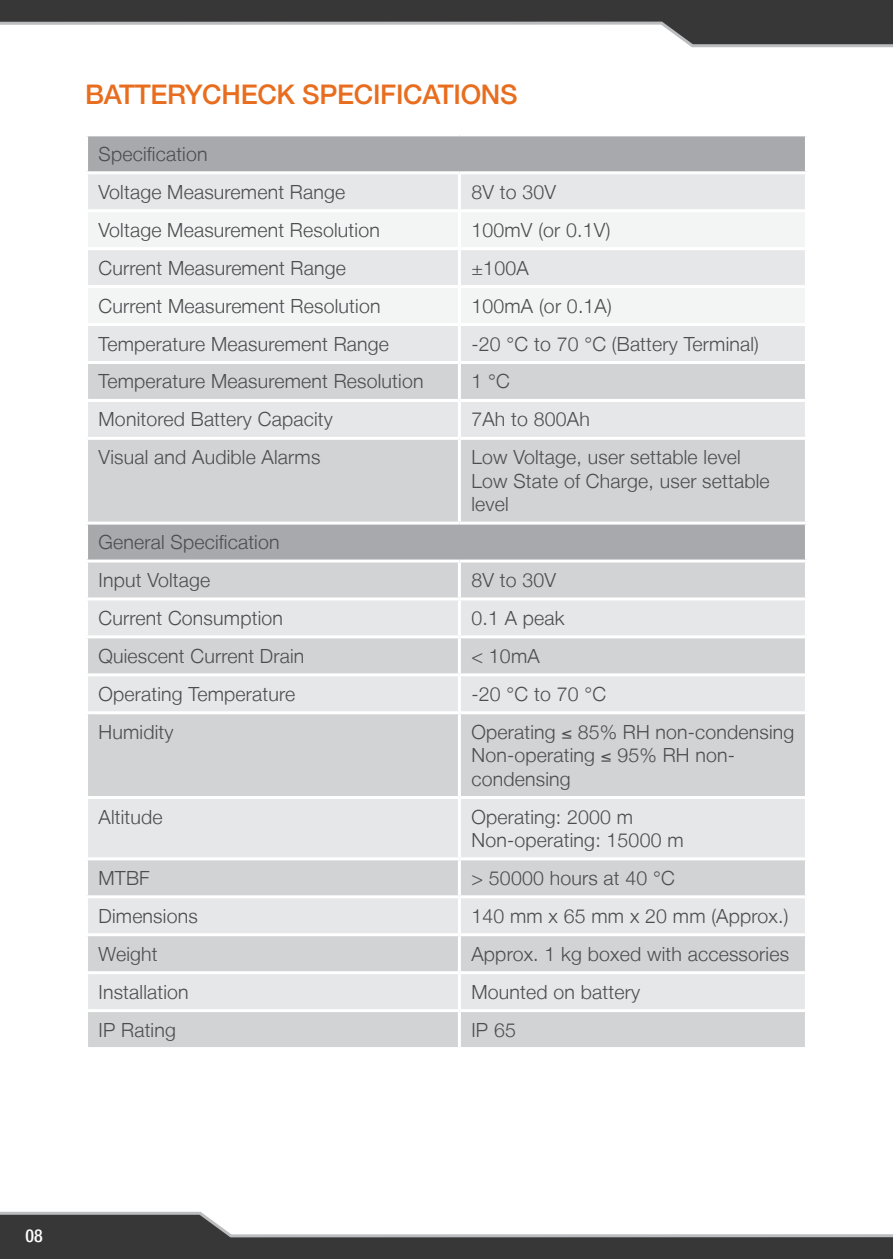
<style>
.page{position:relative;width:893px;height:1259px;background:#fff}
.page>*{position:absolute;margin:0;border:0;box-sizing:border-box;transform-origin:0 0}
.Sub_Heading_1{font:500 27px "Helvetica Neue LT";letter-spacing:-.01em;color:#e86d1f}
.Body_Copy_1{font:300 19.5px/23.4px "Helvetica Neue LT";letter-spacing:.01em;color:#4d4d4f}
.t1{font:500 condensed 18px "Helvetica Neue LT";color:#fff}
</style>
<div class="page">
<svg style="left:0;top:1211px;width:893px;height:48px"></svg>
<svg style="left:0;top:0;width:893px;height:48px"></svg>
<div style="left:88px;top:136px;width:717px;height:35px;background:#a7a9ac"></div>
<div style="left:88px;top:174px;width:717px;height:263px;background:#e6e7e8"></div>
<div style="left:88px;top:212px;width:717px;height:35px;background:#f3f4f4"></div>
<div style="left:88px;top:288px;width:717px;height:35px;background:#f3f4f4"></div>
<div style="left:88px;top:364px;width:717px;height:35px;background:#d1d3d4"></div>
<div style="left:88px;top:440px;width:717px;height:81px;background:#d1d3d4"></div>
<div style="left:88px;top:524px;width:717px;height:35px;background:#a7a9ac"></div>
<svg style="left:88px;top:562px;width:717px;height:485px;background:#dadbdc"></svg>
<hr style="left:458px;top:174px;width:3px;height:35px;background:#fff">
<hr style="left:85px;top:209px;width:374px;height:3px;background:#fff">
<hr style="left:459px;top:209px;width:349px;height:3px;background:#fff">
<hr style="left:458px;top:212px;width:3px;height:35px;background:#fff">
<hr style="left:85px;top:247px;width:374px;height:3px;background:#fff">
<hr style="left:459px;top:247px;width:349px;height:3px;background:#fff">
<hr style="left:458px;top:250px;width:3px;height:35px;background:#fff">
<hr style="left:85px;top:285px;width:374px;height:3px;background:#fff">
<hr style="left:459px;top:285px;width:349px;height:3px;background:#fff">
<hr style="left:458px;top:288px;width:3px;height:35px;background:#fff">
<hr style="left:85px;top:323px;width:374px;height:3px;background:#fff">
<hr style="left:459px;top:323px;width:349px;height:3px;background:#fff">
<hr style="left:458px;top:326px;width:3px;height:35px;background:#fff">
<hr style="left:85px;top:361px;width:374px;height:3px;background:#fff">
<hr style="left:459px;top:361px;width:349px;height:3px;background:#fff">
<hr style="left:458px;top:364px;width:3px;height:35px;background:#fff">
<hr style="left:85px;top:399px;width:374px;height:3px;background:#fff">
<hr style="left:459px;top:399px;width:349px;height:3px;background:#fff">
<hr style="left:458px;top:402px;width:3px;height:35px;background:#fff">
<hr style="left:458px;top:440px;width:3px;height:81px;background:#fff">
<hr style="left:458px;top:562px;width:3px;height:35px;background:#fff">
<hr style="left:85px;top:597px;width:374px;height:3px;background:#fff">
<hr style="left:459px;top:597px;width:349px;height:3px;background:#fff">
<hr style="left:458px;top:600px;width:3px;height:35px;background:#fff">
<hr style="left:85px;top:635px;width:374px;height:3px;background:#fff">
<hr style="left:459px;top:635px;width:349px;height:3px;background:#fff">
<hr style="left:458px;top:638px;width:3px;height:35px;background:#fff">
<hr style="left:85px;top:673px;width:374px;height:3px;background:#fff">
<hr style="left:459px;top:673px;width:349px;height:3px;background:#fff">
<hr style="left:458px;top:676px;width:3px;height:35px;background:#fff">
<hr style="left:85px;top:711px;width:374px;height:3px;background:#fff">
<hr style="left:459px;top:711px;width:349px;height:3px;background:#fff">
<hr style="left:458px;top:714px;width:3px;height:82px;background:#fff">
<hr style="left:85px;top:796px;width:374px;height:3px;background:#fff">
<hr style="left:459px;top:796px;width:349px;height:3px;background:#fff">
<hr style="left:458px;top:799px;width:3px;height:58px;background:#fff">
<hr style="left:85px;top:857px;width:374px;height:3px;background:#fff">
<hr style="left:459px;top:857px;width:349px;height:3px;background:#fff">
<hr style="left:458px;top:860px;width:3px;height:35px;background:#fff">
<hr style="left:85px;top:895px;width:374px;height:3px;background:#fff">
<hr style="left:459px;top:895px;width:349px;height:3px;background:#fff">
<hr style="left:458px;top:898px;width:3px;height:35px;background:#fff">
<hr style="left:85px;top:933px;width:374px;height:3px;background:#fff">
<hr style="left:459px;top:933px;width:349px;height:3px;background:#fff">
<hr style="left:458px;top:936px;width:3px;height:35px;background:#fff">
<hr style="left:85px;top:971px;width:374px;height:3px;background:#fff">
<hr style="left:459px;top:971px;width:349px;height:3px;background:#fff">
<hr style="left:458px;top:974px;width:3px;height:35px;background:#fff">
<hr style="left:85px;top:1009px;width:374px;height:3px;background:#fff">
<hr style="left:459px;top:1009px;width:349px;height:3px;background:#fff">
<hr style="left:458px;top:1012px;width:3px;height:35px;background:#fff">
<p class="Sub_Heading_1" style="left:85px;top:79px;width:434px">BATTERYCHECK SPECIFICATIONS</p>
<p class="Body_Copy_1" style="left:99px;top:142px;width:111px">Specification</p>
<p class="Body_Copy_1" style="left:99px;top:180px;width:248px">Voltage Measurement Range</p>
<p class="Body_Copy_1" style="left:471px;top:180px;width:86px">8V to 30V</p>
<p class="Body_Copy_1" style="left:99px;top:218px;width:283px">Voltage Measurement Resolution</p>
<p class="Body_Copy_1" style="left:471px;top:218px;width:140px">100mV (or 0.1V)</p>
<p class="Body_Copy_1" style="left:99px;top:255px;width:249px">Current Measurement Range</p>
<p class="Body_Copy_1" style="left:471px;top:255px;width:59px">±100A</p>
<p class="Body_Copy_1" style="left:99px;top:293px;width:283px">Current Measurement Resolution</p>
<p class="Body_Copy_1" style="left:471px;top:293px;width:142px">100mA (or 0.1A)</p>
<p class="Body_Copy_1" style="left:99px;top:331px;width:292px">Temperature Measurement Range</p>
<p class="Body_Copy_1" style="left:471px;top:331px;width:289px">-20 °C to 70 °C (Battery Terminal)</p>
<p class="Body_Copy_1" style="left:99px;top:369px;width:327px">Temperature Measurement Resolution</p>
<p class="Body_Copy_1" style="left:471px;top:369px;width:40px">1 °C</p>
<p class="Body_Copy_1" style="left:99px;top:407px;width:236px">Monitored Battery Capacity</p>
<p class="Body_Copy_1" style="left:471px;top:407px;width:120px">7Ah to 800Ah</p>
<p class="Body_Copy_1" style="left:99px;top:445px;width:223px">Visual and Audible Alarms</p>
<p class="Body_Copy_1" style="left:471px;top:445px;width:300px">Low Voltage, user settable level<br>Low State of Charge, user settable level</p>
<p class="Body_Copy_1" style="left:99px;top:530px;width:183px">General Specification</p>
<p class="Body_Copy_1" style="left:99px;top:568px;width:113px">Input Voltage</p>
<p class="Body_Copy_1" style="left:471px;top:568px;width:86px">8V to 30V</p>
<p class="Body_Copy_1" style="left:99px;top:606px;width:186px">Current Consumption</p>
<p class="Body_Copy_1" style="left:471px;top:606px;width:95px">0.1 A peak</p>
<p class="Body_Copy_1" style="left:99px;top:644px;width:207px">Quiescent Current Drain</p>
<p class="Body_Copy_1" style="left:471px;top:644px;width:70px">&lt; 10mA</p>
<p class="Body_Copy_1" style="left:99px;top:682px;width:198px">Operating Temperature</p>
<p class="Body_Copy_1" style="left:471px;top:682px;width:136px">-20 °C to 70 °C</p>
<p class="Body_Copy_1" style="left:99px;top:719px;width:77px">Humidity</p>
<p class="Body_Copy_1" style="left:471px;top:719px;width:325px">Operating ≤ 85% RH non-condensing<br>Non-operating ≤ 95% RH non&shy;condensing</p>
<p class="Body_Copy_1" style="left:99px;top:804px;width:66px">Altitude</p>
<p class="Body_Copy_1" style="left:471px;top:804px;width:214px">Operating: 2000 m<br>Non-operating: 15000 m</p>
<p class="Body_Copy_1" style="left:99px;top:866px;width:53px">MTBF</p>
<p class="Body_Copy_1" style="left:471px;top:866px;width:205px">&gt; 50000 hours at 40 °C</p>
<p class="Body_Copy_1" style="left:99px;top:903px;width:101px">Dimensions</p>
<p class="Body_Copy_1" style="left:471px;top:903px;width:319px">140 mm x 65 mm x 20 mm (Approx.)</p>
<p class="Body_Copy_1" style="left:99px;top:941px;width:61px">Weight</p>
<p class="Body_Copy_1" style="left:471px;top:941px;width:319px">Approx. 1 kg boxed with accessories</p>
<p class="Body_Copy_1" style="left:99px;top:979px;width:92px">Installation</p>
<p class="Body_Copy_1" style="left:471px;top:979px;width:170px">Mounted on battery</p>
<p class="Body_Copy_1" style="left:99px;top:1017px;width:79px">IP Rating</p>
<p class="Body_Copy_1" style="left:471px;top:1017px;width:46px">IP 65</p>
<p class="t1" style="left:26px;top:1224px;width:19px">08</p>
</div>
